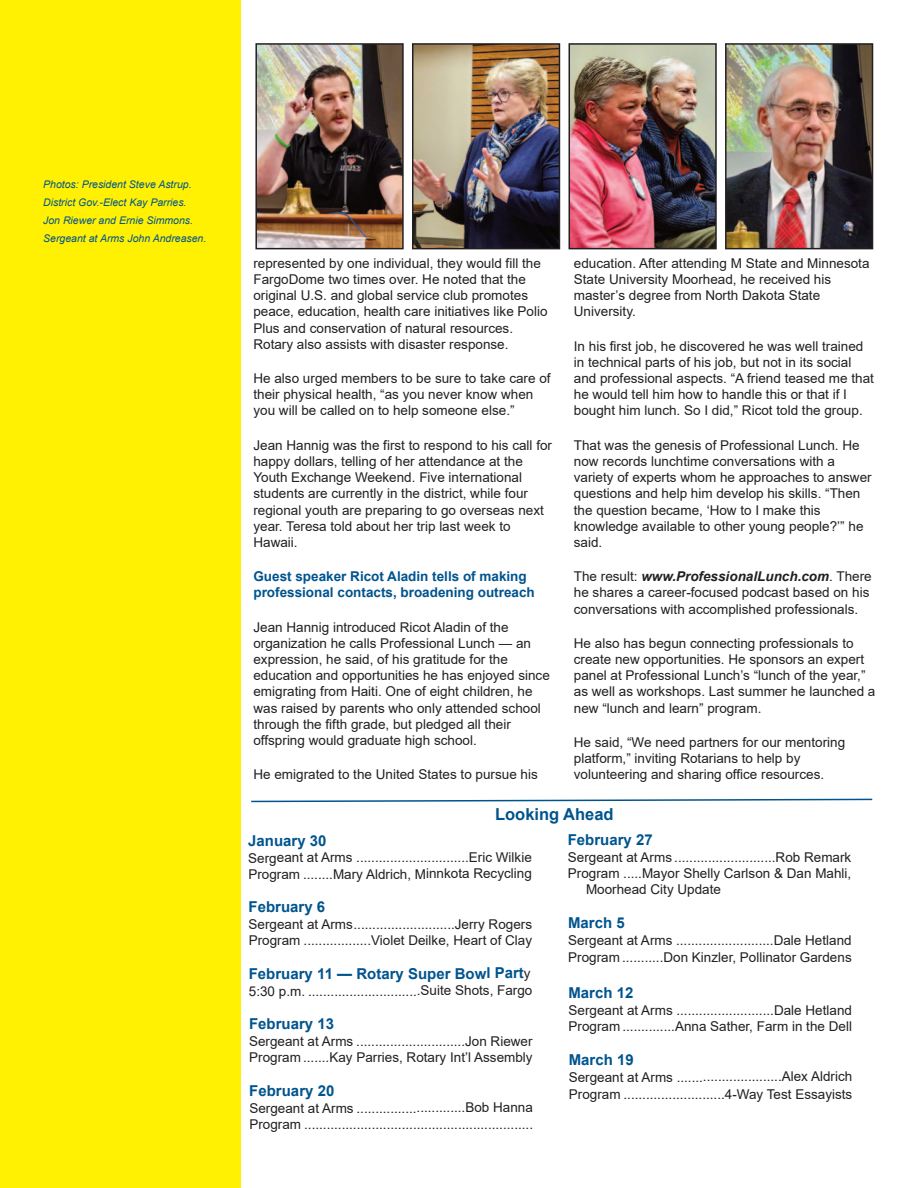
<style>
.page{position:relative;width:918px;height:1188px;background:#fff}
.page>*{position:absolute;margin:0;border:0;box-sizing:border-box;transform-origin:0 0}
.t1{font:700 16.5px "Arial";color:#00548e}
.t2{font:700 15px "Arial";letter-spacing:-.005em;color:#00548e}
.t3{font:13.5px/16.2px "Arial";color:#231f20}
.t4{font:700 13.5px/16.2px "Arial";color:#00548e}
.t5{font:italic 10.5px/18px "Arial";color:#00548e}
.s1{font-weight:700;font-style:italic}
.s2{font-weight:400;font-size:13.5px;color:#231f20}
</style>
<div class="page">
<div style="left:0;top:0;width:241px;height:1188px;background:#fff101"></div>
<img style="left:258px;top:46px;width:143px;height:200px">
<div style="left:255px;top:43px;width:149px;height:206px;border:2px solid #231f20"></div>
<img style="left:415px;top:46px;width:142px;height:200px">
<div style="left:412px;top:43px;width:148px;height:206px;border:2px solid #231f20"></div>
<img style="left:572px;top:46px;width:142px;height:200px">
<div style="left:569px;top:43px;width:148px;height:206px;border:2px solid #231f20"></div>
<img style="left:728px;top:46px;width:142px;height:200px">
<div style="left:725px;top:43px;width:148px;height:206px;border:2px solid #231f20"></div>
<svg style="left:251px;top:798px;width:622px;height:5px"></svg>
<p class="t5" style="left:43px;top:175px;width:165px">Photos: President Steve Astrup.<br>District Gov.-Elect Kay Parries.<br>Jon Riewer and Ernie Simmons.<br>Sergeant at Arms John Andreasen.</p>
<p class="t3" style="left:253px;top:255px;width:296px">represented by one individual, they would fill the FargoDome two times over. He noted that the original U.S. and global service club promotes peace, education, health care initiatives like Polio Plus and conservation of natural resources.<br>Rotary also assists with disaster response.</p>
<p class="t3" style="left:253px;top:370px;width:299px">He also urged members to be sure to take care of their physical health, “as you never know when you will be called on to help someone else.”</p>
<p class="t3" style="left:253px;top:437px;width:300px">Jean Hannig was the first to respond to his call for happy dollars, telling of her attendance at the Youth Exchange Weekend. Five international students are currently in the district, while four regional youth are preparing to go overseas next year. Teresa told about her trip last week to Hawaii.</p>
<p class="t4" style="left:253px;top:568px;width:283px">Guest speaker Ricot Aladin tells of making professional contacts, broadening outreach</p>
<p class="t3" style="left:253px;top:619px;width:298px">Jean Hannig introduced Ricot Aladin of the organization he calls Professional Lunch — an expression, he said, of his gratitude for the education and opportunities he has enjoyed since emigrating from Haiti. One of eight children, he was raised by parents who only attended school through the fifth grade, but pledged all their offspring would graduate high school.</p>
<p class="t3" style="left:253px;top:766px;width:286px">He emigrated to the United States to pursue his</p>
<p class="t3" style="left:574px;top:255px;width:297px">education. After attending M State and Minnesota State University Moorhead, he received his master’s degree from North Dakota State University.</p>
<p class="t3" style="left:574px;top:338px;width:302px">In his first job, he discovered he was well trained in technical parts of his job, but not in its social and professional aspects. “A friend teased me that he would tell him how to handle this or that if I bought him lunch. So I did,” Ricot told the group.</p>
<p class="t3" style="left:574px;top:437px;width:299px">That was the genesis of Professional Lunch. He now records lunchtime conversations with a variety of experts whom he approaches to answer questions and help him develop his skills. “Then the question became, ‘How to I make this knowledge available to other young people?’” he said.</p>
<p class="t3" style="left:574px;top:568px;width:299px">The result: <span class="s1">www.ProfessionalLunch.com</span>. There he shares a career-focused podcast based on his conversations with accomplished professionals.</p>
<p class="t3" style="left:574px;top:635px;width:303px">He also has begun connecting professionals to create new opportunities. He sponsors an expert panel at Professional Lunch’s “lunch of the year,” as well as workshops. Last summer he launched a new “lunch and learn” program.</p>
<p class="t3" style="left:574px;top:734px;width:273px">He said, “We need partners for our mentoring platform,” inviting Rotarians to help by volunteering and sharing office resources.</p>
<p class="t1" style="left:495px;top:805px;width:120px">Looking Ahead</p>
<p class="t2" style="left:248px;top:832px;width:80px">January 30</p>
<p class="t3" style="left:248px;top:850px;width:285px">Sergeant at Arms ..............................Eric Wilkie<br>Program ........Mary Aldrich, Minnkota Recycling</p>
<p class="t2" style="left:249px;top:899px;width:78px">February 6</p>
<p class="t3" style="left:249px;top:916px;width:285px">Sergeant at Arms...........................Jerry Rogers<br>Program ..................Violet Deilke, Heart of Clay</p>
<p class="t2" style="left:249px;top:965px;width:283px">February 11 — Rotary Super Bowl Part<span class="s2">y</span></p>
<p class="t3" style="left:249px;top:983px;width:285px">5:30 p.m. ..............................Suite Shots, Fargo</p>
<p class="t2" style="left:249px;top:1016px;width:87px">February 13</p>
<p class="t3" style="left:249px;top:1033px;width:285px">Sergeant at Arms .............................Jon Riewer<br>Program .......Kay Parries, Rotary Int’l Assembly</p>
<p class="t2" style="left:249px;top:1082px;width:87px">February 20</p>
<p class="t3" style="left:249px;top:1100px;width:285px">Sergeant at Arms .............................Bob Hanna<br>Program .............................................................</p>
<p class="t2" style="left:568px;top:832px;width:87px">February 27</p>
<p class="t3" style="left:568px;top:849px;width:285px">Sergeant at Arms ...........................Rob Remark</p>
<p class="t3" style="left:568px;top:865px;width:285px">Program .....Mayor Shelly Carlson &amp; Dan Mahli,</p>
<p class="t3" style="left:586px;top:882px;width:137px">Moorhead City Update</p>
<p class="t2" style="left:568px;top:914px;width:58px">March 5</p>
<p class="t3" style="left:568px;top:931px;width:285px;line-height:17.2px">Sergeant at Arms ..........................Dale Hetland<br>Program ...........Don Kinzler, Pollinator Gardens</p>
<p class="t2" style="left:568px;top:985px;width:67px">March 12</p>
<p class="t3" style="left:568px;top:1002px;width:285px">Sergeant at Arms ..........................Dale Hetland<br>Program ..............Anna Sather, Farm in the Dell</p>
<p class="t2" style="left:569px;top:1051px;width:67px">March 19</p>
<p class="t3" style="left:569px;top:1068px;width:285px;line-height:17.4px">Sergeant at Arms ............................Alex Aldrich<br>Program ...........................4-Way Test Essayists</p>
</div>
